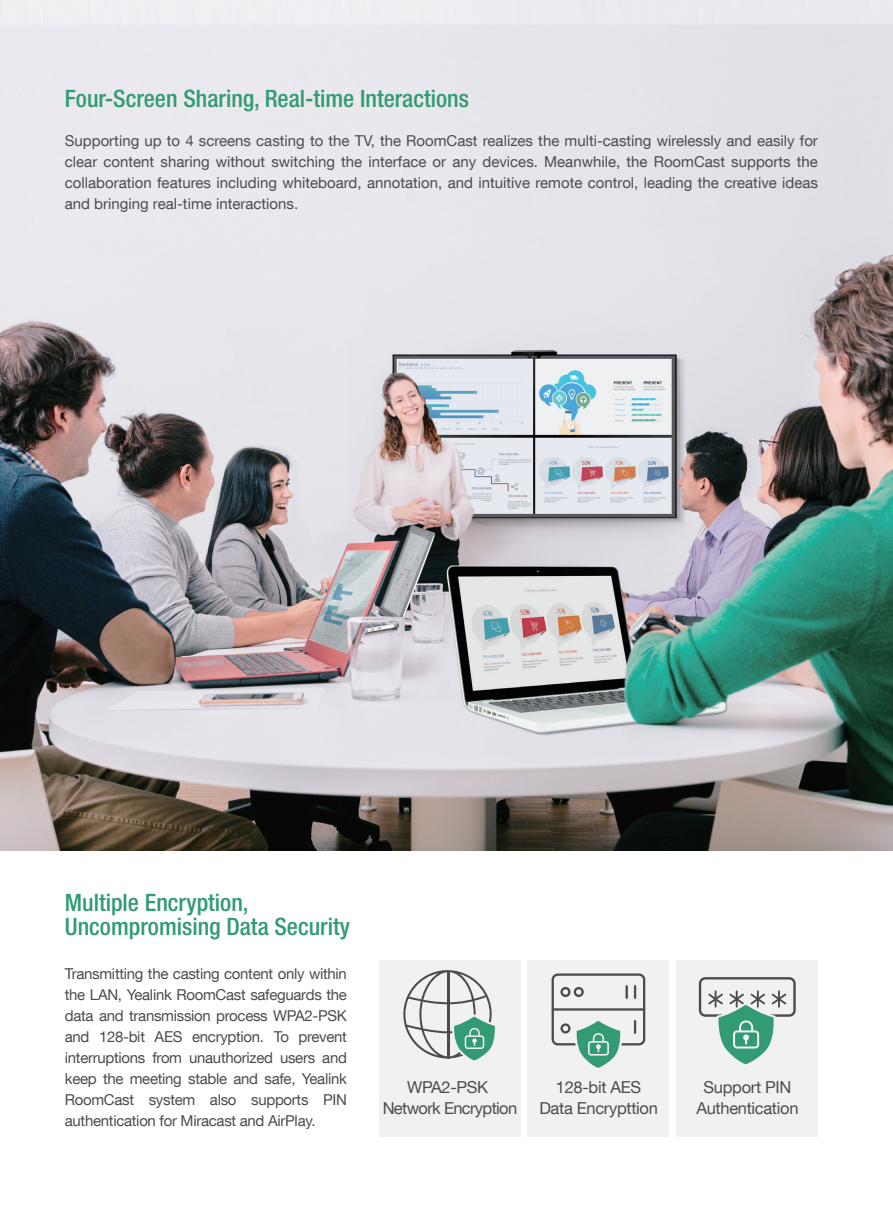
<style>
.page{position:relative;width:893px;height:1212px;background:#fff}
.page>*{position:absolute;margin:0;border:0;box-sizing:border-box;transform-origin:0 0}
.t1{font:500 condensed 24px/24px "Helvetica Neue LT Pro";color:#329b74}
.t2{font:16.5px/21px "Helvetica Neue LT Com";letter-spacing:-.02em;color:#4b4c4d;text-align:center}
.t3{font:16.5px/21px "Helvetica Neue LT Com";letter-spacing:-.04em;color:#4b4c4d;text-align:center}
.t4{font:15px/21px "Helvetica Neue LT Com";letter-spacing:-.02em;color:#4b4c4d;text-align:justify}
</style>
<div class="page">
<img style="left:0;top:0;width:893px;height:850px">
<div style="left:379px;top:960px;width:141px;height:176px;background:#f0f1f0"></div>
<div style="left:528px;top:960px;width:141px;height:176px;background:#f0f1f0"></div>
<div style="left:676px;top:960px;width:142px;height:176px;background:#f0f1f0"></div>
<svg style="left:403px;top:970px;width:92px;height:91px"></svg>
<div style="left:552px;top:973px;width:93px;height:72px;border:2px solid #4c4b4b;border-radius:5px"></div>
<hr style="left:553px;top:1008px;width:91px;height:2px;background:#4c4b4b">
<div style="left:560px;top:987px;width:10px;height:10px;border:2px solid #4c4b4b;border-radius:50%"></div>
<div style="left:560px;top:1023px;width:10px;height:10px;border:2px solid #4c4b4b;border-radius:50%"></div>
<div style="left:574px;top:987px;width:10px;height:10px;border:2px solid #4c4b4b;border-radius:50%"></div>
<svg style="left:626px;top:986px;width:2px;height:12px"></svg>
<svg style="left:634px;top:986px;width:2px;height:12px"></svg>
<svg style="left:634px;top:1021px;width:2px;height:12px"></svg>
<svg style="left:573px;top:1021px;width:51px;height:47px"></svg>
<div style="left:699px;top:977px;width:97px;height:40px;border:2px solid #4c4b4b;border-radius:5px"></div>
<svg style="left:707px;top:991px;width:81px;height:74px"></svg>
<h1 class="t1" style="left:65px;top:86px;width:406px">Four-Screen Sharing, Real-time Interactions</h1>
<p class="t4" style="left:65px;top:130px;width:755px">Supporting up to 4 screens casting to the TV, the RoomCast realizes the multi-casting wirelessly and easily for clear content sharing without switching the interface or any devices. Meanwhile, the RoomCast supports the collaboration features including whiteboard, annotation, and intuitive remote control, leading the creative ideas and bringing real-time interactions.</p>
<h1 class="t1" style="left:65px;top:890px;width:287px">Multiple Encryption,<br>Uncompromising Data Security</h1>
<p class="t4" style="left:65px;top:962px;width:284px">Transmitting the casting content only within the LAN, Yealink RoomCast safeguards the data and transmission process WPA2-PSK and 128-bit AES encryption. To prevent interruptions from unauthorized users and keep the meeting stable and safe, Yealink RoomCast system also supports PIN authentication for Miracast and AirPlay.</p>
<p class="t3" style="left:383px;top:1076px;width:136px">WPA2-PSK<br>Network Encryption</p>
<p class="t2" style="left:539px;top:1076px;width:120px">128-bit AES<br>Data Encrypttion</p>
<p class="t2" style="left:696px;top:1076px;width:104px">Support PIN<br>Authentication</p>
</div>
